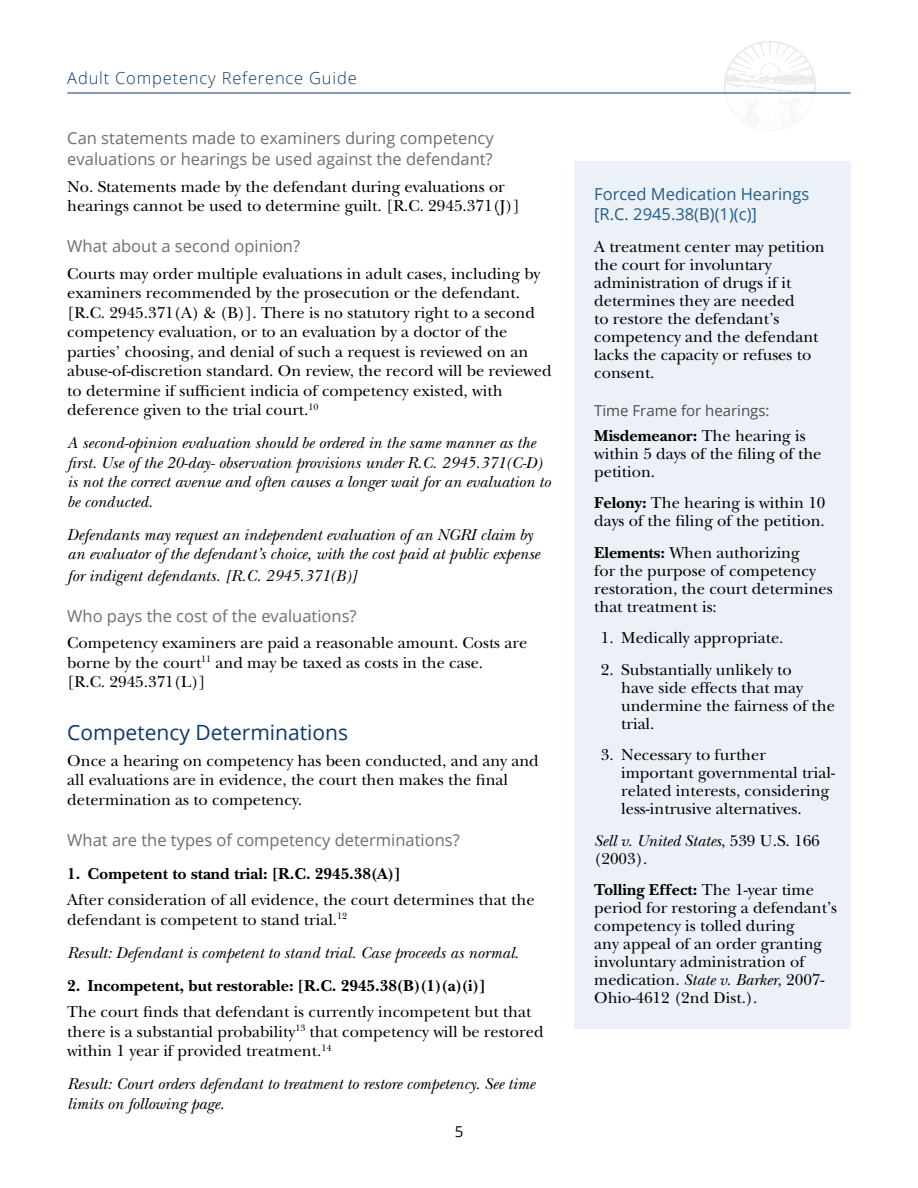
<style>
.page{position:relative;width:918px;height:1188px;background:#fff}
.page>*{position:absolute;margin:0;border:0;box-sizing:border-box;transform-origin:0 0}
.t1{font:21px "Open Sans";color:#0d396e}
.First_Para{font:16.5px/19.5px "New Baskerville Std";color:#000}
.Sidebar_Body{font:16.5px/18px "New Baskerville Std";color:#000}
.Italic{font:italic 16.5px/19.5px "New Baskerville Std";color:#000}
.Sidebar_Numbers{font:16.5px/18px "New Baskerville Std";color:#000}
.t2{font:16.5px/21px "Open Sans";color:#6d6e71}
.t3{font:700 16.5px "New Baskerville Std";color:#000}
.Sidebar_Header{font:16.5px/19.8px "Open Sans";color:#245d89}
.Sidebar_Body-2{font:italic 16.5px/18px "New Baskerville Std";color:#000}
.t4{font:300 16.5px "Open Sans";letter-spacing:.05em;color:#0d396e}
.Sidebar__Header{font:15px "Open Sans";color:#4d4d4f}
.t5{font:15px "Open Sans";color:#000}
.s1{font-weight:700}
.s2{font-style:normal}
.s3{font-style:italic}
</style>
<div class="page">
<hr style="left:67px;top:93px;width:784px;height:1px;background:#0d396e">
<img style="left:720px;top:41px;width:101px;height:53px">
<div style="left:574px;top:162px;width:277px;height:867px;background:#ecf0f7"></div>
<p class="t4" style="left:67px;top:67px;width:291px">Adult Competency Reference Guide</p>
<h2 class="t2" style="left:67px;top:127px;width:428px">Can statements made to examiners during competency evaluations or hearings be used against the defendant?</h2>
<p class="First_Para" style="left:67px;top:177px;width:454px">No. Statements made by the defendant during evaluations or hearings cannot be used to determine guilt. [R.C. 2945.371(J)]</p>
<h2 class="t2" style="left:67px;top:235px;width:234px">What about a second opinion?</h2>
<p class="First_Para" style="left:67px;top:264px;width:486px">Courts may order multiple evaluations in adult cases, including by examiners recommended by the prosecution or the defendant. [R.C. 2945.371(A) &amp; (B)]. There is no statutory right to a second competency evaluation, or to an evaluation by a doctor of the parties’ choosing, and denial of such a request is reviewed on an abuse-of-discretion standard. On review, the record will be reviewed to determine if sufficient indicia of competency existed, with deference given to the trial court.<sup>10</sup></p>
<p class="Italic" style="left:67px;top:433px;width:485px">A second-opinion evaluation should be ordered in the same manner as the first. Use of the 20-day- observation provisions under R.C. 2945.371(C-D) is not the correct avenue and often causes a longer wait for an evaluation to be conducted.</p>
<p class="Italic" style="left:67px;top:525px;width:474px">Defendants may request an independent evaluation of an NGRI claim by an evaluator of the defendant’s choice, with the cost paid at public expense</p>
<p class="Italic" style="left:67px;top:566px;width:292px">for indigent defendants. [R.C. 2945.371(B)]</p>
<h2 class="t2" style="left:67px;top:605px;width:291px">Who pays the cost of the evaluations?</h2>
<p class="First_Para" style="left:67px;top:633px;width:462px">Competency examiners are paid a reasonable amount. Costs are borne by the court<sup>11</sup> and may be taxed as costs in the case.<br>[R.C. 2945.371(L)]</p>
<h1 class="t1" style="left:67px;top:718px;width:282px">Competency Determinations</h1>
<p class="First_Para" style="left:67px;top:751px;width:473px">Once a hearing on competency has been conducted, and any and all evaluations are in evidence, the court then makes the final determination as to competency.</p>
<h2 class="t2" style="left:67px;top:829px;width:394px">What are the types of competency determinations?</h2>
<p class="t3" style="left:67px;top:864px;width:335px">1. Competent to stand trial: [R.C. 2945.38(A)]</p>
<p class="First_Para" style="left:67px;top:890px;width:469px">After consideration of all evidence, the court determines that the defendant is competent to stand trial.<sup>12</sup></p>
<p class="Italic" style="left:67px;top:943px;width:453px">Result: Defendant is competent to stand trial. Case proceeds as normal.</p>
<p class="t3" style="left:67px;top:976px;width:420px">2. Incompetent, but restorable: [R.C. 2945.38(B)(1)(a)(i)]</p>
<p class="First_Para" style="left:67px;top:1002px;width:478px">The court finds that defendant is currently incompetent but that there is a substantial probability<sup>13</sup> that competency will be restored within 1 year if provided treatment.<sup>14</sup></p>
<p class="Italic" style="left:67px;top:1074px;width:469px">Result: Court orders defendant to treatment to restore competency. See time limits on following page.</p>
<p class="t5" style="left:455px;top:1121px;width:10px">5</p>
<h4 class="Sidebar_Header" style="left:594px;top:184px;width:217px">Forced Medication Hearings [R.C. 2945.38(B)(1)(c)]</h4>
<p class="Sidebar_Body" style="left:594px;top:237px;width:232px">A treatment center may petition the court for involuntary administration of drugs if it determines they are needed<br>to restore the defendant’s competency and the defendant lacks the capacity or refuses to consent.</p>
<h5 class="Sidebar__Header" style="left:594px;top:400px;width:177px">Time Frame for hearings:</h5>
<p class="Sidebar_Body" style="left:594px;top:426px;width:229px"><span class="s1">Misdemeanor:</span> The hearing is within 5 days of the filing of the petition.</p>
<p class="Sidebar_Body" style="left:594px;top:494px;width:233px"><span class="s1">Felony:</span> The hearing is within 10 days of the filing of the petition.</p>
<p class="Sidebar_Body" style="left:594px;top:543px;width:240px"><span class="s1">Elements:</span> When authorizing<br>for the purpose of competency restoration, the court determines that treatment is:</p>
<p class="Sidebar_Numbers" style="left:601px;top:629px;width:184px">1. Medically appropriate.</p>
<p class="Sidebar_Numbers" style="left:621px;top:660px;width:215px;text-indent:-20px">2. Substantially unlikely to<br>have side effects that may undermine the fairness of the trial.</p>
<p class="Sidebar_Numbers" style="left:621px;top:746px;width:215px;text-indent:-20px">3. Necessary to further important governmental trial&shy;related interests, considering less-intrusive alternatives.</p>
<p class="Sidebar_Body-2" style="left:594px;top:831px;width:227px">Sell v. United States<span class="s2">, 539 U.S. 166 (2003).</span></p>
<p class="Sidebar_Body" style="left:594px;top:881px;width:245px"><span class="s1">Tolling Effect:</span> The 1-year time period for restoring a defendant’s competency is tolled during<br>any appeal of an order granting involuntary administration of medication. <span class="s3">State v. Barker</span>, 2007-<br>Ohio-4612 (2nd Dist.).</p>
</div>
